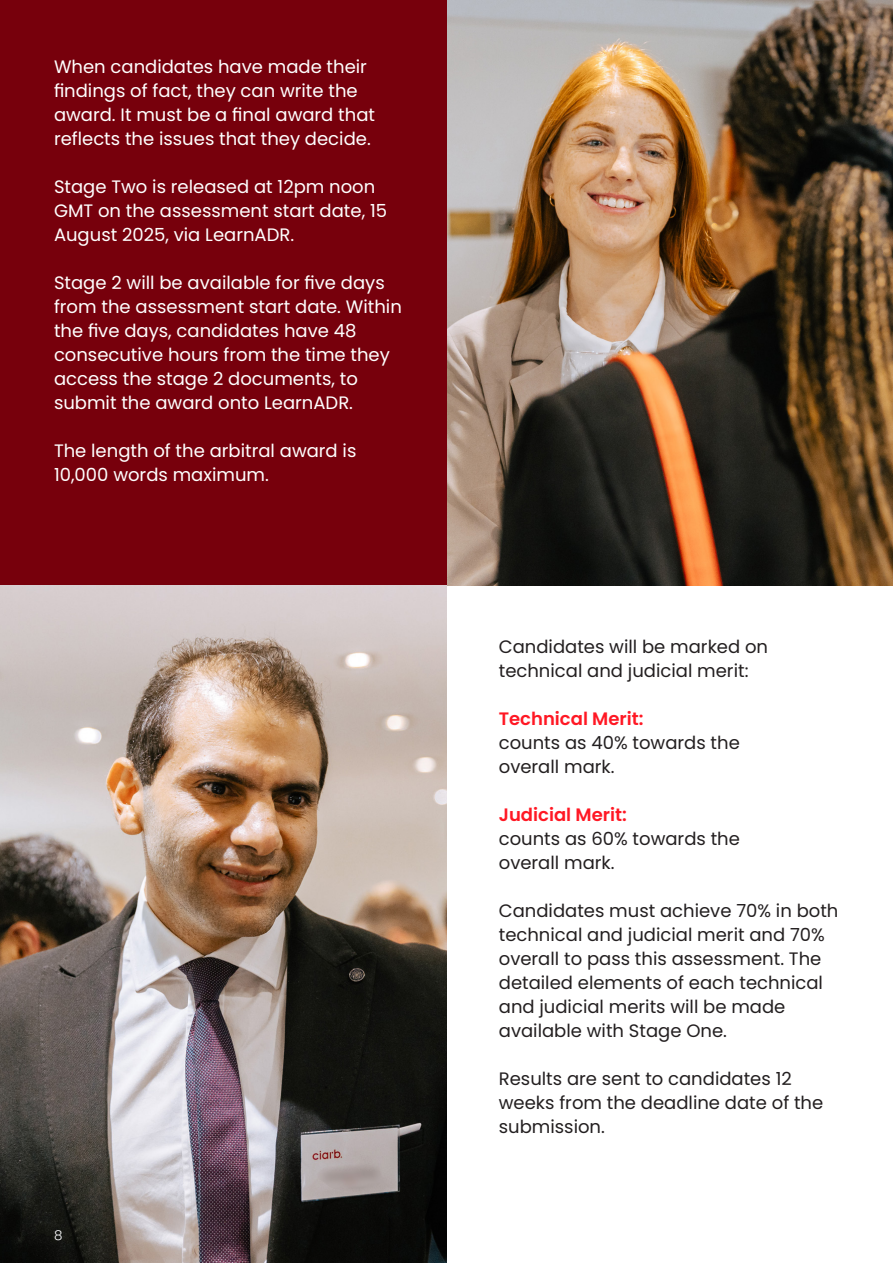
<style>
.page{position:relative;width:893px;height:1263px;background:#fff}
.page>*{position:absolute;margin:0;border:0;box-sizing:border-box;transform-origin:0 0}
.t1{font:18px/24px "Poppins";color:#fff}
.t2{font:18px/24px "Poppins";color:#231f20}
.t3{font:600 18px "Poppins";color:#ff1824}
.t4{font:300 13.5px "Poppins";color:#fff}
</style>
<div class="page">
<div style="left:0;top:0;width:446px;height:585px;background:#77000c"></div>
<img style="left:0;top:585px;width:448px;height:678px">
<img style="left:448px;top:1px;width:445px;height:584px">
<p class="t1" style="left:54px;top:55px;width:323px">When candidates have made their findings of fact, they can write the award. It must be a final award that reflects the issues that they decide.</p>
<p class="t1" style="left:54px;top:175px;width:335px">Stage Two is released at 12pm noon<br>GMT on the assessment start date, 15<br>August 2025, via LearnADR.</p>
<p class="t1" style="left:54px;top:271px;width:349px">Stage 2 will be available for five days from the assessment start date. Within the five days, candidates have 48 consecutive hours from the time they access the stage 2 documents, to submit the award onto LearnADR.</p>
<p class="t1" style="left:54px;top:439px;width:304px">The length of the arbitral award is<br>10,000 words maximum.</p>
<p class="t4" style="left:54px;top:1227px;width:10px">8</p>
<p class="t2" style="left:499px;top:634px;width:271px">Candidates will be marked on technical and judicial merit:</p>
<p class="t3" style="left:499px;top:708px;width:146px">Technical Merit:</p>
<p class="t2" style="left:499px;top:730px;width:243px">counts as 40% towards the overall mark.</p>
<p class="t3" style="left:499px;top:804px;width:129px">Judicial Merit:</p>
<p class="t2" style="left:499px;top:826px;width:243px">counts as 60% towards the overall mark.</p>
<p class="t2" style="left:499px;top:898px;width:341px">Candidates must achieve 70% in both technical and judicial merit and 70% overall to pass this assessment. The detailed elements of each technical and judicial merits will be made available with Stage One.</p>
<p class="t2" style="left:499px;top:1066px;width:326px">Results are sent to candidates 12 weeks from the deadline date of the submission.</p>
</div>
